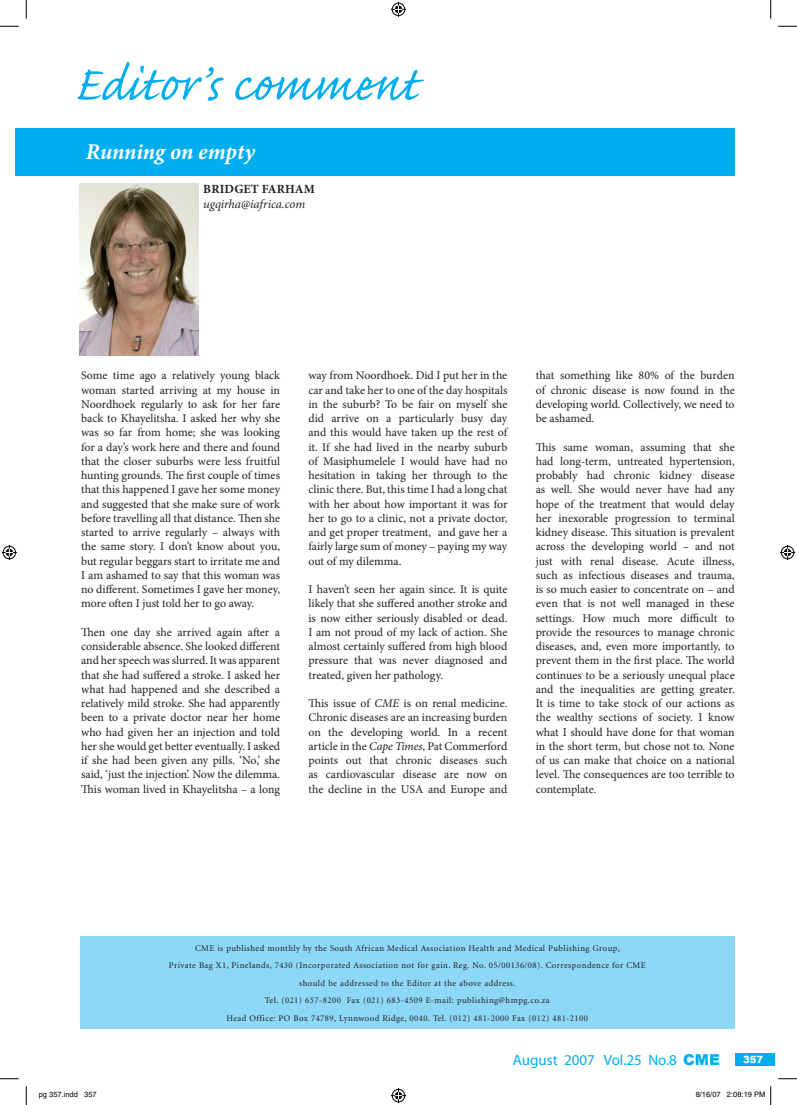
<style>
.page{position:relative;width:797px;height:1105px;background:#fff}
.page>*{position:absolute;margin:0;border:0;box-sizing:border-box;transform-origin:0 0}
.t1{font:62.5px "Caflisch Script Pro";letter-spacing:.005em;color:#00aeef}
.t2{font:italic 700 22.5px "Minion Pro";letter-spacing:-.005em;color:#fff}
.t3{font:15px "Myriad";color:#00aeef}
.t4{font:italic 12.5px "Minion Pro";letter-spacing:-.005em;color:#231f20}
.t5{font:700 12.5px "Minion Pro";letter-spacing:.01em;color:#231f20}
.t6{font:11.88px/14.2px "Minion Pro";letter-spacing:-.005em;color:#231f20;text-align:justify}
.t7{font:900 10px "Arial";color:#fff}
.t8{font:8.75px/17.5px "Minion";letter-spacing:.05em;color:#231f20;text-align:center}
.t9{font:7.5px "Helvetica";color:#000}
.s1{font-style:italic}
.s2{font-family:"Arial";font-weight:900}
</style>
<div class="page">
<div style="left:735px;top:1053px;width:40px;height:12px;background:#00aeef"></div>
<div style="left:16px;top:128px;width:718px;height:48px;background:#00aeef"></div>
<img style="left:79px;top:184px;width:120px;height:172px">
<div style="left:80px;top:936px;width:654px;height:93px;background:#8dd7f7"></div>
<svg style="left:0;top:25px;width:19px;height:2px"></svg>
<svg style="left:778px;top:25px;width:19px;height:2px"></svg>
<svg style="left:0;top:1078px;width:19px;height:1px"></svg>
<svg style="left:778px;top:1078px;width:19px;height:1px"></svg>
<svg style="left:25px;top:0;width:2px;height:19px"></svg>
<svg style="left:25px;top:1086px;width:2px;height:19px"></svg>
<svg style="left:770px;top:0;width:1px;height:19px"></svg>
<svg style="left:391px;top:2px;width:15px;height:15px"></svg>
<svg style="left:391px;top:1088px;width:15px;height:15px"></svg>
<svg style="left:2px;top:545px;width:15px;height:15px"></svg>
<svg style="left:780px;top:545px;width:15px;height:15px"></svg>
<svg style="left:770px;top:1086px;width:1px;height:19px"></svg>
<h1 class="t1" style="left:74px;top:52px;width:345px">Editor’s comment</h1>
<h2 class="t2" style="left:86px;top:136px;width:171px">Running on empty</h2>
<p class="t5" style="left:203px;top:180px;width:113px">BRIDGET FARHAM</p>
<p class="t4" style="left:203px;top:196px;width:103px">ugqirha@iafrica.com</p>
<p class="t6" style="left:81px;top:368px;width:200px">Some time ago a relatively young black woman started arriving at my house in Noordhoek regularly to ask for her fare back to Khayelitsha. I asked her why she was so far from home; she was looking for a day’s work here and there and found that the closer suburbs were less fruitful hunting grounds. The first couple of times that this happened I gave her some money and suggested that she make sure of work before travelling all that distance. Then she started to arrive regularly – always with the same story. I don’t know about you, but regular beggars start to irritate me and I am ashamed to say that this woman was no different. Sometimes I gave her money, more often I just told her to go away.</p>
<p class="t6" style="left:81px;top:625px;width:200px">Then one day she arrived again after a considerable absence. She looked different and her speech was slurred. It was apparent that she had suffered a stroke. I asked her what had happened and she described a relatively mild stroke. She had apparently been to a private doctor near her home who had given her an injection and told her she would get better eventually. I asked if she had been given any pills. ‘No,’ she said, ‘just the injection’. Now the dilemma.<br>This woman lived in Khayelitsha – a long</p>
<p class="t6" style="left:308px;top:368px;width:200px">way from Noordhoek. Did I put her in the car and take her to one of the day hospitals in the suburb? To be fair on myself she did arrive on a particularly busy day and this would have taken up the rest of it. If she had lived in the nearby suburb of Masiphumelele I would have had no hesitation in taking her through to the clinic there. But, this time I had a long chat with her about how important it was for her to go to a clinic, not a private doctor, and get proper treatment, and gave her a fairly large sum of money – paying my way out of my dilemma.</p>
<p class="t6" style="left:308px;top:582px;width:200px">I haven’t seen her again since. It is quite likely that she suffered another stroke and is now either seriously disabled or dead.<br>I am not proud of my lack of action. She almost certainly suffered from high blood pressure that was never diagnosed and treated, given her pathology.</p>
<p class="t6" style="left:308px;top:696px;width:200px">This issue of <span class="s1">CME</span> is on renal medicine.<br>Chronic diseases are an increasing burden on the developing world. In a recent article in the <span class="s1">Cape Times</span>, Pat Commerford points out that chronic diseases such as cardiovascular disease are now on the decline in the USA and Europe and</p>
<p class="t6" style="left:535px;top:368px;width:200px">that something like 80% of the burden of chronic disease is now found in the developing world. Collectively, we need to be ashamed.</p>
<p class="t6" style="left:535px;top:440px;width:200px">This same woman, assuming that she had long-term, untreated hypertension, probably had chronic kidney disease as well. She would never have had any hope of the treatment that would delay her inexorable progression to terminal kidney disease. This situation is prevalent across the developing world – and not just with renal disease. Acute illness, such as infectious diseases and trauma, is so much easier to concentrate on – and even that is not well managed in these settings. How much more difficult to provide the resources to manage chronic diseases, and, even more importantly, to prevent them in the first place. The world continues to be a seriously unequal place and the inequalities are getting greater.<br>It is time to take stock of our actions as the wealthy sections of society. I know what I should have done for that woman in the short term, but chose not to. None of us can make that choice on a national level. The consequences are too terrible to contemplate.</p>
<p class="t8" style="left:169px;top:939px;width:478px">CME is published monthly by the South African Medical Association Health and Medical Publishing Group,<br>Private Bag X1, Pinelands, 7430 (Incorporated Association not for gain. Reg. No. 05/00136/08). Correspondence for CME should be addressed to the Editor at the above address.<br>Tel. (021) 657-8200 Fax (021) 683-4509 E-mail: publishing@hmpg.co.za<br>Head Office: PO Box 74789, Lynnwood Ridge, 0040. Tel. (012) 481-2000 Fax (012) 481-2100</p>
<p class="t3" style="left:513px;top:1052px;width:208px">August 2007 Vol.25 No.8 <span class="s2">CME</span></p>
<p class="t7" style="left:743px;top:1054px;width:22px">357</p>
<p class="t9" style="left:39px;top:1090px;width:59px">pg 357.indd 357</p>
<p class="t9" style="left:695px;top:1090px;width:71px">8/16/07 2:08:19 PM</p>
</div>
